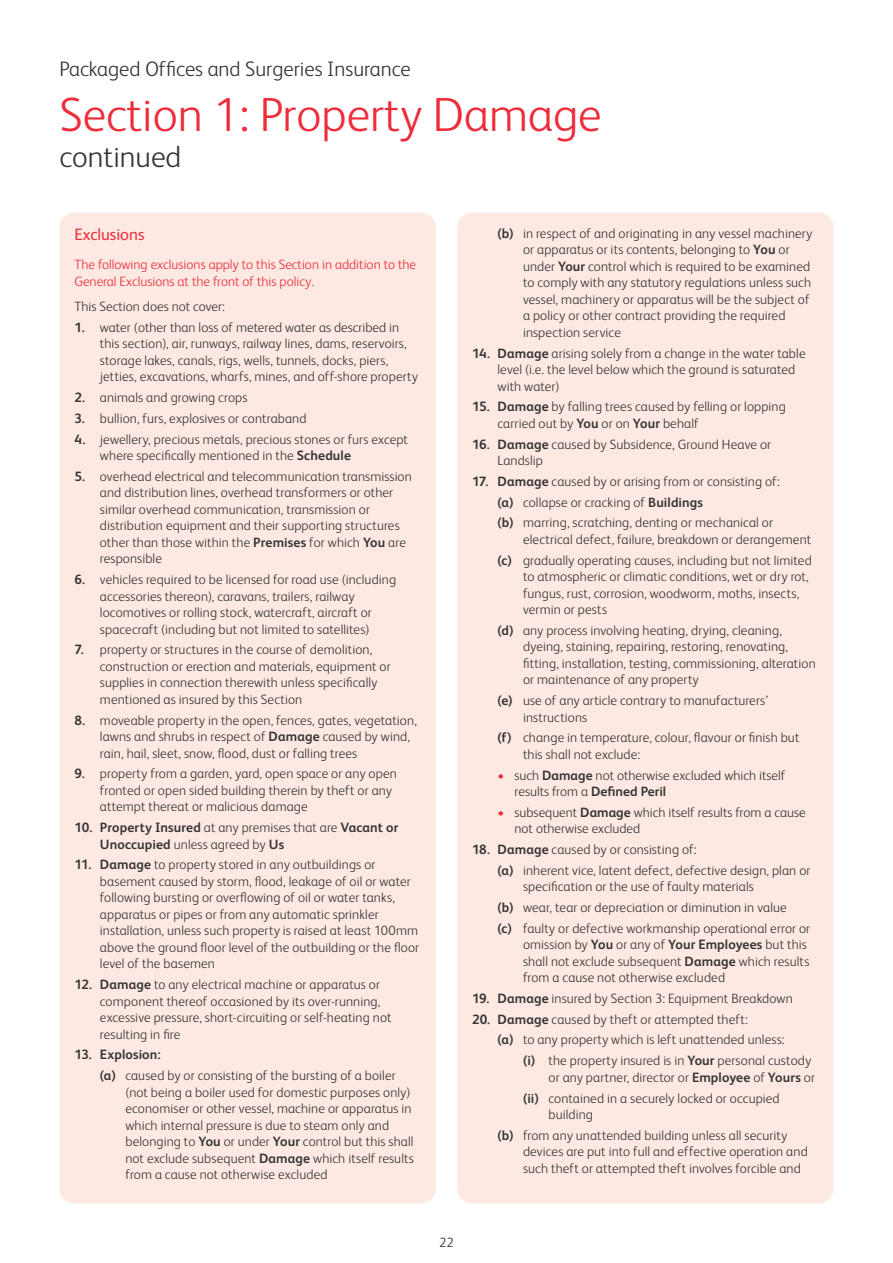
<style>
.page{position:relative;width:893px;height:1263px;background:#fff}
.page>*{position:absolute;margin:0;border:0;box-sizing:border-box;transform-origin:0 0}
.A4_Page_Title{font:300 48px "FS Albert";color:#ee2c3b}
.A4_Page_Subtitle{font:300 30px "FS Albert";color:#363536}
.t1{font:300 21px "FS Albert";color:#363536}
.Title_11pt_Colour{font:16.5px "FS Albert";color:#ee2c3b}
.Body{font:300 13.5px/16.5px "FS Albert";letter-spacing:.01em;color:#363536}
.Body_Colour{font:300 13.5px/16.5px "FS Albert";color:#ee2c3b}
.t2{font:700 13.5px/16.5px "FS Albert";letter-spacing:.01em;color:#363536}
.s1{font-weight:700}
.s2{font-weight:300}
.s3{color:#ee2c3b}
</style>
<div class="page">
<div style="left:60px;top:213px;width:376px;height:990px;background:#fde9e2;border-radius:15px"></div>
<div style="left:457px;top:213px;width:376px;height:990px;background:#fde9e2;border-radius:15px"></div>
<h3 class="t1" style="left:60px;top:55px;width:353px">Packaged Offices and Surgeries Insurance</h3>
<p class="A4_Page_Title" style="left:60px;top:83px;width:544px">Section 1: Property Damage</p>
<p class="A4_Page_Subtitle" style="left:60px;top:137px;width:123px">continued</p>
<p class="Title_11pt_Colour" style="left:74px;top:224px;width:72px">Exclusions</p>
<p class="Body_Colour" style="left:74px;top:256px;width:343px">The following exclusions apply to this Section in addition to the<br>General Exclusions at the front of this policy.</p>
<p class="Body" style="left:74px;top:297px;width:152px">This Section does not cover:</p>
<p class="Body" style="left:100px;top:318px;width:320px;text-indent:-26px"><span class="s1">1.</span> water (other than loss of metered water as described in this section), air, runways, railway lines, dams, reservoirs, storage lakes, canals, rigs, wells, tunnels, docks, piers, jetties, excavations, wharfs, mines, and off-shore property</p>
<p class="Body" style="left:74px;top:388px;width:175px"><span class="s1">2.</span> animals and growing crops</p>
<p class="Body" style="left:74px;top:409px;width:234px"><span class="s1">3.</span> bullion, furs, explosives or contraband</p>
<p class="Body" style="left:100px;top:430px;width:310px;text-indent:-26px"><span class="s1">4.</span> jewellery, precious metals, precious stones or furs except where specifically mentioned in the <span class="s1">Schedule</span></p>
<p class="Body" style="left:100px;top:467px;width:313px;text-indent:-26px"><span class="s1">5.</span> overhead electrical and telecommunication transmission and distribution lines, overhead transformers or other similar overhead communication, transmission or distribution equipment and their supporting structures other than those within the <span class="s1">Premises</span> for which <span class="s1">You</span> are responsible</p>
<p class="Body" style="left:100px;top:570px;width:298px;text-indent:-26px"><span class="s1">6.</span> vehicles required to be licensed for road use (including accessories thereon), caravans, trailers, railway locomotives or rolling stock, watercraft, aircraft or spacecraft (including but not limited to satellites)</p>
<p class="Body" style="left:100px;top:641px;width:292px;text-indent:-26px"><span class="s1">7.</span> property or structures in the course of demolition, construction or erection and materials, equipment or supplies in connection therewith unless specifically mentioned as insured by this Section</p>
<p class="Body" style="left:100px;top:711px;width:318px;text-indent:-26px"><span class="s1">8.</span> moveable property in the open, fences, gates, vegetation, lawns and shrubs in respect of <span class="s1">Damage</span> caused by wind, rain, hail, sleet, snow, flood, dust or falling trees</p>
<p class="Body" style="left:100px;top:765px;width:298px;text-indent:-26px"><span class="s1">9.</span> property from a garden, yard, open space or any open fronted or open sided building therein by theft or any attempt thereat or malicious damage</p>
<p class="t2" style="left:100px;top:819px;width:300px;text-indent:-26px">10. Property Insured <span class="s2">at any premises that are</span> Vacant or<br>Unoccupied <span class="s2">unless agreed by</span> Us</p>
<p class="Body" style="left:100px;top:856px;width:321px;text-indent:-26px"><span class="s1">11. Damage</span> to property stored in any outbuildings or basement caused by storm, flood, leakage of oil or water following bursting or overflowing of oil or water tanks, apparatus or pipes or from any automatic sprinkler installation, unless such property is raised at least 100mm above the ground floor level of the outbuilding or the floor level of the basemen</p>
<p class="Body" style="left:100px;top:975px;width:293px;text-indent:-26px"><span class="s1">12. Damage</span> to any electrical machine or apparatus or component thereof occasioned by its over-running, excessive pressure, short-circuiting or self-heating not resulting in fire</p>
<p class="t2" style="left:74px;top:1046px;width:88px">13. Explosion:</p>
<p class="Body" style="left:125px;top:1066px;width:290px;text-indent:-26px"><span class="s1">(a)</span> caused by or consisting of the bursting of a boiler (not being a boiler used for domestic purposes only) economiser or other vessel, machine or apparatus in which internal pressure is due to steam only and belonging to <span class="s1">You</span> or under <span class="s1">Your</span> control but this shall not exclude subsequent <span class="s1">Damage</span> which itself results from a cause not otherwise excluded</p>
<p class="Body" style="left:523px;top:224px;width:291px;text-indent:-26px"><span class="s1">(b)</span> in respect of and originating in any vessel machinery or apparatus or its contents, belonging to <span class="s1">You</span> or under <span class="s1">Your</span> control which is required to be examined to comply with any statutory regulations unless such vessel, machinery or apparatus will be the subject of a policy or other contract providing the required inspection service</p>
<p class="Body" style="left:497px;top:344px;width:310px;text-indent:-26px"><span class="s1">14. Damage</span> arising solely from a change in the water table level (i.e. the level below which the ground is saturated with water)</p>
<p class="Body" style="left:497px;top:398px;width:290px;text-indent:-26px"><span class="s1">15. Damage</span> by falling trees caused by felling or lopping carried out by <span class="s1">You</span> or on <span class="s1">Your</span> behalf</p>
<p class="Body" style="left:497px;top:435px;width:275px;text-indent:-26px"><span class="s1">16. Damage</span> caused by Subsidence, Ground Heave or<br>Landslip</p>
<p class="Body" style="left:472px;top:472px;width:309px"><span class="s1">17. Damage</span> caused by or arising from or consisting of:</p>
<p class="Body" style="left:497px;top:493px;width:207px"><span class="s1">(a)</span> collapse or cracking of <span class="s1">Buildings</span></p>
<p class="Body" style="left:523px;top:514px;width:290px;text-indent:-26px"><span class="s1">(b)</span> marring, scratching, denting or mechanical or electrical defect, failure, breakdown or derangement</p>
<p class="Body" style="left:523px;top:551px;width:290px;text-indent:-26px"><span class="s1">(c)</span> gradually operating causes, including but not limited to atmospheric or climatic conditions, wet or dry rot, fungus, rust, corrosion, woodworm, moths, insects, vermin or pests</p>
<p class="Body" style="left:523px;top:621px;width:294px;text-indent:-26px"><span class="s1">(d)</span> any process involving heating, drying, cleaning, dyeing, staining, repairing, restoring, renovating, fitting, installation, testing, commissioning, alteration or maintenance of any property</p>
<p class="Body" style="left:523px;top:692px;width:247px;text-indent:-26px"><span class="s1">(e)</span> use of any article contrary to manufacturers’ instructions</p>
<p class="Body" style="left:523px;top:729px;width:278px;text-indent:-26px"><span class="s1">(f)</span> change in temperature, colour, flavour or finish but this shall not exclude:</p>
<p class="Body" style="left:514px;top:766px;width:272px;text-indent:-17px"><span class="s3">•</span> such <span class="s1">Damage</span> not otherwise excluded which itself results from a <span class="s1">Defined Peril</span></p>
<p class="Body" style="left:514px;top:804px;width:293px;text-indent:-17px"><span class="s3">•</span> subsequent <span class="s1">Damage</span> which itself results from a cause not otherwise excluded</p>
<p class="Body" style="left:472px;top:840px;width:226px"><span class="s1">18. Damage</span> caused by or consisting of:</p>
<p class="Body" style="left:523px;top:861px;width:289px;text-indent:-26px"><span class="s1">(a)</span> inherent vice, latent defect, defective design, plan or specification or the use of faulty materials</p>
<p class="Body" style="left:497px;top:898px;width:291px"><span class="s1">(b)</span> wear, tear or depreciation or diminution in value</p>
<p class="Body" style="left:523px;top:919px;width:289px;text-indent:-26px"><span class="s1">(c)</span> faulty or defective workmanship operational error or omission by <span class="s1">You</span> or any of <span class="s1">Your Employees</span> but this shall not exclude subsequent <span class="s1">Damage</span> which results from a cause not otherwise excluded</p>
<p class="Body" style="left:472px;top:989px;width:322px"><span class="s1">19. Damage</span> insured by Section 3: Equipment Breakdown</p>
<p class="Body" style="left:472px;top:1010px;width:277px"><span class="s1">20. Damage</span> caused by theft or attempted theft:</p>
<p class="Body" style="left:497px;top:1031px;width:289px"><span class="s1">(a)</span> to any property which is left unattended unless:</p>
<p class="Body" style="left:523px;top:1052px;width:293px;text-align:right"><span class="s1">(i)</span> the property insured is in <span class="s1">Your</span> personal custody or any partner, director or <span class="s1">Employee</span> of <span class="s1">Yours</span> or</p>
<p class="Body" style="left:549px;top:1089px;width:233px;text-indent:-26px"><span class="s1">(ii)</span> contained in a securely locked or occupied building</p>
<p class="Body" style="left:523px;top:1126px;width:286px;text-indent:-26px"><span class="s1">(b)</span> from any unattended building unless all security devices are put into full and effective operation and such theft or attempted theft involves forcible and</p>
<p class="Body" style="left:439px;top:1233px;width:16px">22</p>
</div>
